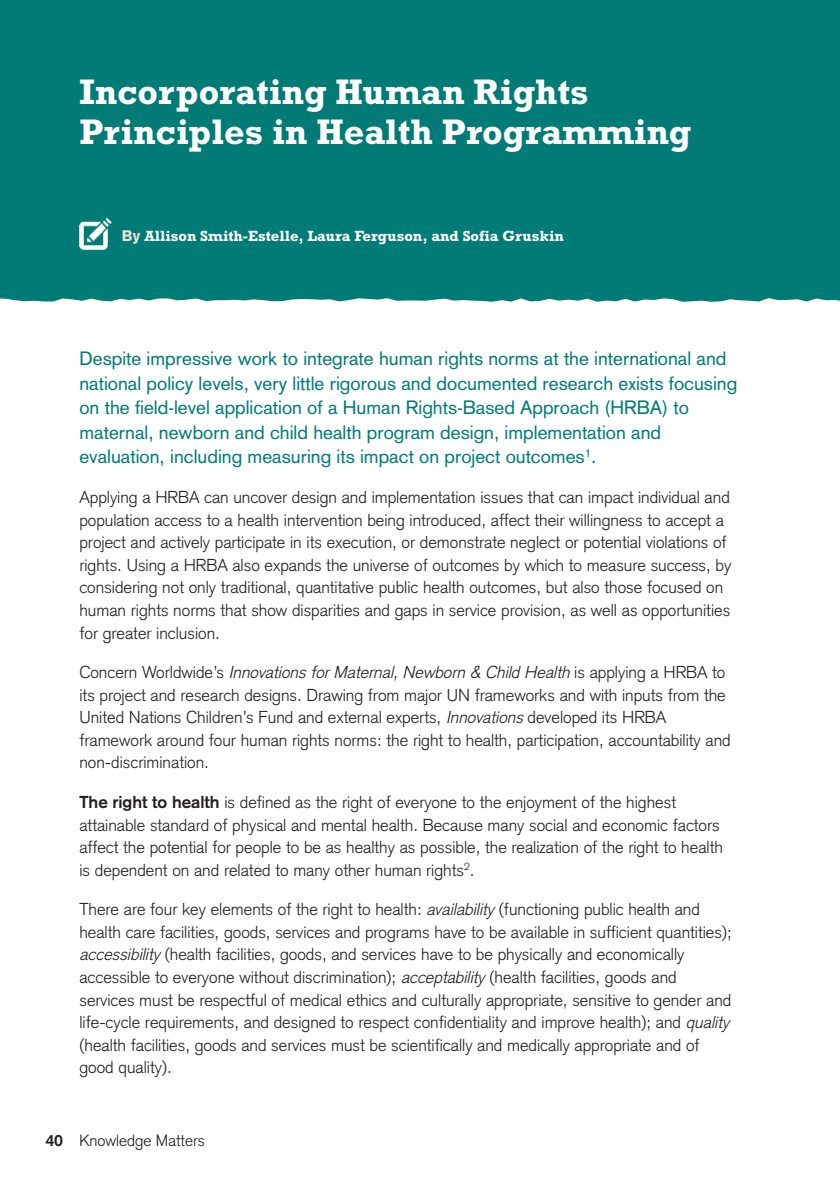
<style>
.page{position:relative;width:840px;height:1191px;background:#fff}
.page>*{position:absolute;margin:0;border:0;box-sizing:border-box;transform-origin:0 0}
.t1{font:700 36px/40px "Rockwell";color:#fff}
.t2{font:19px/24.6px "Akzidenz Grotesk";color:#007b75}
.t3{font:300 17px/22.6px "Akzidenz Grotesk";color:#231f20}
.t4{font:300 16px "Akzidenz Grotesk";color:#231f20}
.t5{font:700 15px "Rockwell";color:#fff}
.s1{font-family:"Akzidenz Grotesk";font-weight:900;color:#e8e6d6}
.s2{font-style:italic}
.s3{font-weight:700}
</style>
<div class="page">
<div style="left:0;top:0;width:839px;height:302px;background:#007b75"></div>
<img style="left:79px;top:217px;width:35px;height:35px">
<h1 class="t1" style="left:79px;top:75px;width:613px">Incorporating Human Rights<br>Principles in Health Programming</h1>
<p class="t5" style="left:122px;top:231px;width:443px"><span class="s1">By</span> Allison Smith-Estelle, Laura Ferguson, and Sofia Gruskin</p>
<p class="t2" style="left:79px;top:348px;width:659px">Despite impressive work to integrate human rights norms at the international and national policy levels, very little rigorous and documented research exists focusing on the field-level application of a Human Rights-Based Approach (HRBA) to maternal, newborn and child health program design, implementation and evaluation, including measuring its impact on project outcomes<sup>1</sup>.</p>
<p class="t3" style="left:79px;top:488px;width:653px">Applying a HRBA can uncover design and implementation issues that can impact individual and population access to a health intervention being introduced, affect their willingness to accept a project and actively participate in its execution, or demonstrate neglect or potential violations of rights. Using a HRBA also expands the universe of outcomes by which to measure success, by considering not only traditional, quantitative public health outcomes, but also those focused on human rights norms that show disparities and gaps in service provision, as well as opportunities for greater inclusion.</p>
<p class="t3" style="left:79px;top:663px;width:652px">Concern Worldwide’s <span class="s2">InnovationsforMaternal,Newborn&amp;ChildHealth</span>is applying a HRBA to its project and research designs. Drawing from major UN frameworks and with inputs from the United Nations Children’s Fund and external experts, <span class="s2">Innovations</span>developed its HRBA framework around four human rights norms: the right to health, participation, accountability and non-discrimination.</p>
<p class="t3" style="left:79px;top:792px;width:644px"><span class="s3">The right to health</span> is defined as the right of everyone to the enjoyment of the highest attainable standard of physical and mental health. Because many social and economic factors affect the potential for people to be as healthy as possible, the realization of the right to health is dependent on and related to many other human rights<sup>2</sup>.</p>
<p class="t3" style="left:79px;top:900px;width:653px">There are four key elements of the right to health: <span class="s2">availability</span> (functioning public health and health care facilities, goods, services and programs have to be available in sufficient quantities); <span class="s2">accessibility</span> (health facilities, goods, and services have to be physically and economically accessible to everyone without discrimination); <span class="s2">acceptability</span> (health facilities, goods and services must be respectful of medical ethics and culturally appropriate, sensitive to gender and life-cycle requirements, and designed to respect confidentiality and improve health); and <span class="s2">quality </span>(health facilities, goods and services must be scientifically and medically appropriate and of good quality).</p>
<p class="t4" style="left:45px;top:1134px;width:161px"><span class="s3">40</span> Knowledge Matters</p>
</div>
